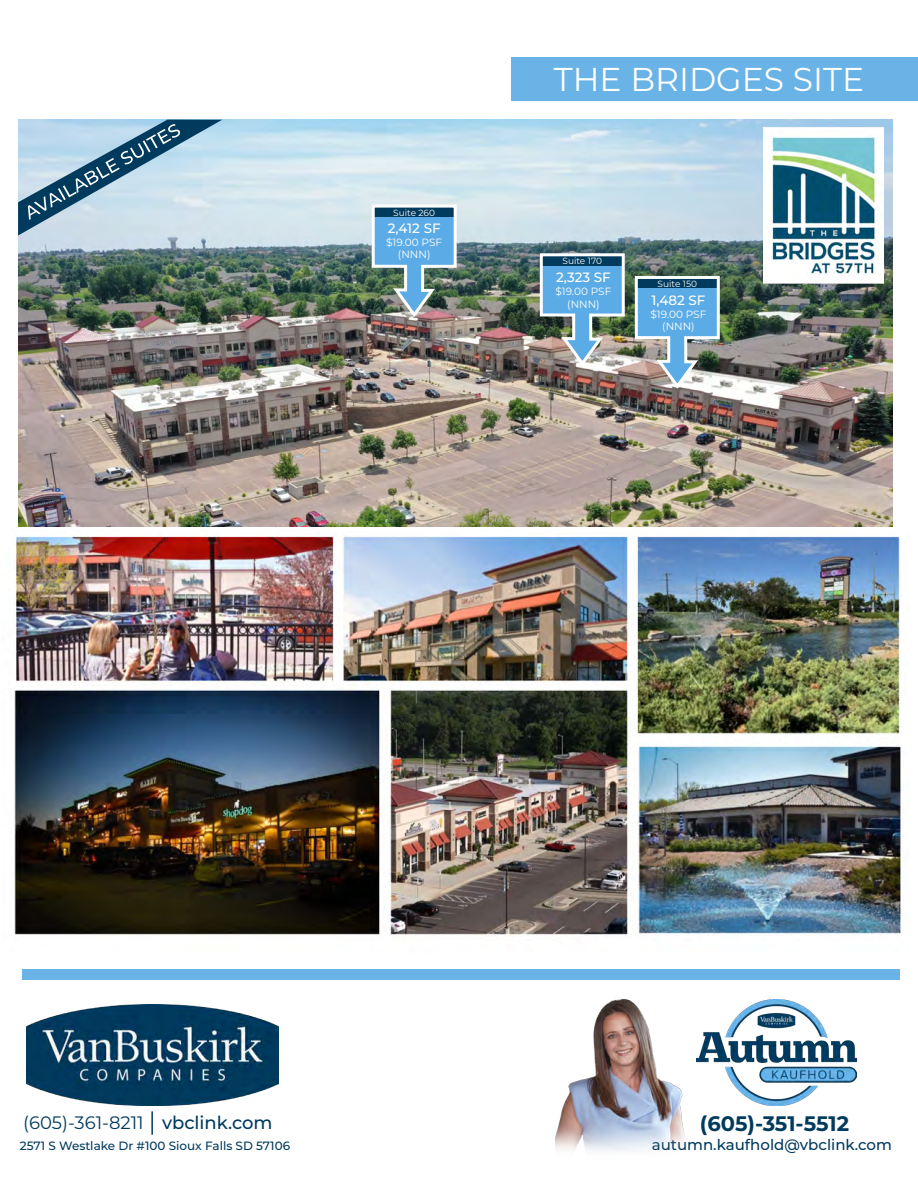
<style>
.page{position:relative;width:918px;height:1188px;background:#fff}
.page>*{position:absolute;margin:0;border:0;box-sizing:border-box;transform-origin:0 0}
.t1{font:33px "Montserrat";color:#fff}
.t2{font:700 21px "Montserrat";color:#003a5d}
.t3{font:18px "Montserrat";color:#003a5d}
.t4{font:500 15px "Montserrat";color:#003a5d}
.t5{font:500 13.5px "Montserrat";color:#fff}
.t6{font:500 12px "Montserrat";color:#003a5d}
.t7{font:10.5px/12.6px "Montserrat";color:#fff;text-align:center}
.t8{font:9px "Montserrat";color:#fff}
.s1{font-weight:500}
</style>
<div class="page">
<img style="left:18px;top:120px;width:875px;height:407px">
<img style="left:764px;top:128px;width:119px;height:156px">
<img style="left:370px;top:203px;width:88px;height:117px">
<img style="left:538px;top:252px;width:88px;height:117px">
<img style="left:633px;top:274px;width:88px;height:117px">
<img style="left:14px;top:533px;width:887px;height:404px">
<div style="left:512px;top:57px;width:406px;height:44px;background:#69b3e7"></div>
<svg style="left:18px;top:120px;width:204px;height:116px;background:#9ebccf"></svg>
<img style="left:26px;top:1005px;width:252px;height:100px">
<img style="left:696px;top:999px;width:161px;height:106px">
<hr style="left:151px;top:1111px;width:2px;height:24px;background:#003a5d">
<img style="left:556px;top:979px;width:130px;height:172px">
<div style="left:23px;top:969px;width:877px;height:10px;background:#69b3e7"></div>
<p class="t8" style="left:393px;top:206px;width:43px">Suite 260</p>
<p class="t5" style="left:388px;top:219px;width:54px">2,412 SF</p>
<p class="t7" style="left:386px;top:235px;width:57px">$19.00 PSF (NNN)</p>
<h1 class="t1" style="left:554px;top:57px;width:312px">THE BRIDGES SITE</h1>
<p class="t8" style="left:562px;top:255px;width:41px">Suite 170</p>
<p class="t5" style="left:556px;top:268px;width:56px">2,323 SF</p>
<p class="t7" style="left:556px;top:285px;width:57px">$19.00 PSF (NNN)</p>
<p class="t8" style="left:658px;top:278px;width:41px">Suite 150</p>
<p class="t5" style="left:651px;top:291px;width:56px">1,482 SF</p>
<p class="t7" style="left:651px;top:307px;width:57px">$19.00 PSF (NNN)</p>
<h3 class="t3" style="left:23px;top:1110px;width:251px">(605)-361-8211 <span class="s1">vbclink.com</span></h3>
<p class="t6" style="left:20px;top:1137px;width:272px">2571 S Westlake Dr #100 Sioux Falls SD 57106</p>
<h2 class="t2" style="left:700px;top:1108px;width:151px">(605)-351-5512</h2>
<h3 class="t4" style="left:652px;top:1134px;width:242px">autumn.kaufhold@vbclink.com</h3>
</div>
